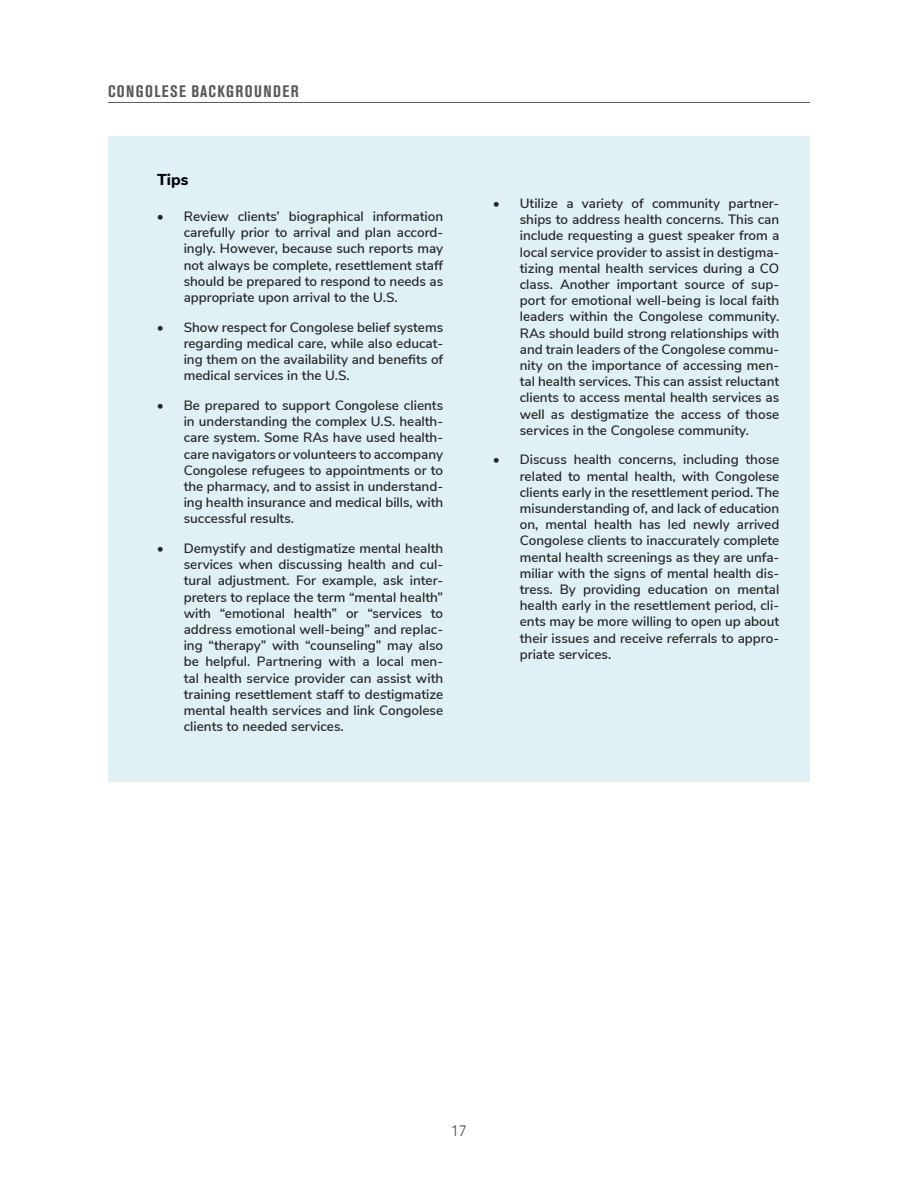
<style>
.page{position:relative;width:918px;height:1188px;background:#fff}
.page>*{position:absolute;margin:0;border:0;box-sizing:border-box;transform-origin:0 0}
.t1{font:700 condensed 16.5px "Akzidenz Grotesk BE";letter-spacing:.085em;color:#57585a}
.Body_Text{font:800 15.75px "Nunito Sans";color:#000}
.t2{font:300 15px "Avenir";color:#3e3e3f}
.t3{font:600 13.5px/16.2px "Nunito Sans";color:#282526;text-align:justify}
</style>
<div class="page">
<hr style="left:108px;top:102px;width:702px;height:1px;background:#57585a">
<div style="left:108px;top:136px;width:702px;height:646px;background:#e0f1f5"></div>
<p class="t1" style="left:108px;top:82px;width:192px">CONGOLESE BACKGROUNDER</p>
<p class="Body_Text" style="left:157px;top:167px;width:33px">Tips</p>
<p class="t3" style="left:184px;top:207px;width:261px;text-indent:-27px">• Review clients’ biographical information carefully prior to arrival and plan accord&shy;ingly. However, because such reports may not always be complete, resettlement staff should be prepared to respond to needs as appropriate upon arrival to the U.S.</p>
<p class="t3" style="left:184px;top:318px;width:261px;text-indent:-27px">• Show respect for Congolese belief systems regarding medical care, while also educat&shy;ing them on the availability and benefits of medical services in the U.S.</p>
<p class="t3" style="left:184px;top:396px;width:261px;text-indent:-27px">• Be prepared to support Congolese clients in understanding the complex U.S. health&shy;care system. Some RAs have used health&shy;care navigators or volunteers to accompany Congolese refugees to appointments or to the pharmacy, and to assist in understand&shy;ing health insurance and medical bills, with successful results.</p>
<p class="t3" style="left:184px;top:539px;width:261px;text-indent:-27px">• Demystify and destigmatize mental health services when discussing health and cul&shy;tural adjustment. For example, ask inter&shy;preters to replace the term “mental health” with “emotional health” or “services to address emotional well-being” and replac&shy;ing “therapy” with “counseling” may also be helpful. Partnering with a local men&shy;tal health service provider can assist with training resettlement staff to destigmatize mental health services and link Congolese clients to needed services.</p>
<p class="t3" style="left:520px;top:194px;width:261px;text-indent:-27px">• Utilize a variety of community partner&shy;ships to address health concerns. This can include requesting a guest speaker from a local service provider to assist in destigma&shy;tizing mental health services during a CO class. Another important source of sup&shy;port for emotional well-being is local faith leaders within the Congolese community.<br>RAs should build strong relationships with and train leaders of the Congolese commu&shy;nity on the importance of accessing men&shy;tal health services. This can assist reluctant clients to access mental health services as well as destigmatize the access of those services in the Congolese community.</p>
<p class="t3" style="left:520px;top:451px;width:261px;text-indent:-27px">• Discuss health concerns, including those related to mental health, with Congolese clients early in the resettlement period. The misunderstanding of, and lack of education on, mental health has led newly arrived Congolese clients to inaccurately complete mental health screenings as they are unfa&shy;miliar with the signs of mental health dis&shy;tress. By providing education on mental health early in the resettlement period, cli&shy;ents may be more willing to open up about their issues and receive referrals to appro&shy;priate services.</p>
<p class="t2" style="left:451px;top:1122px;width:17px">17</p>
</div>
